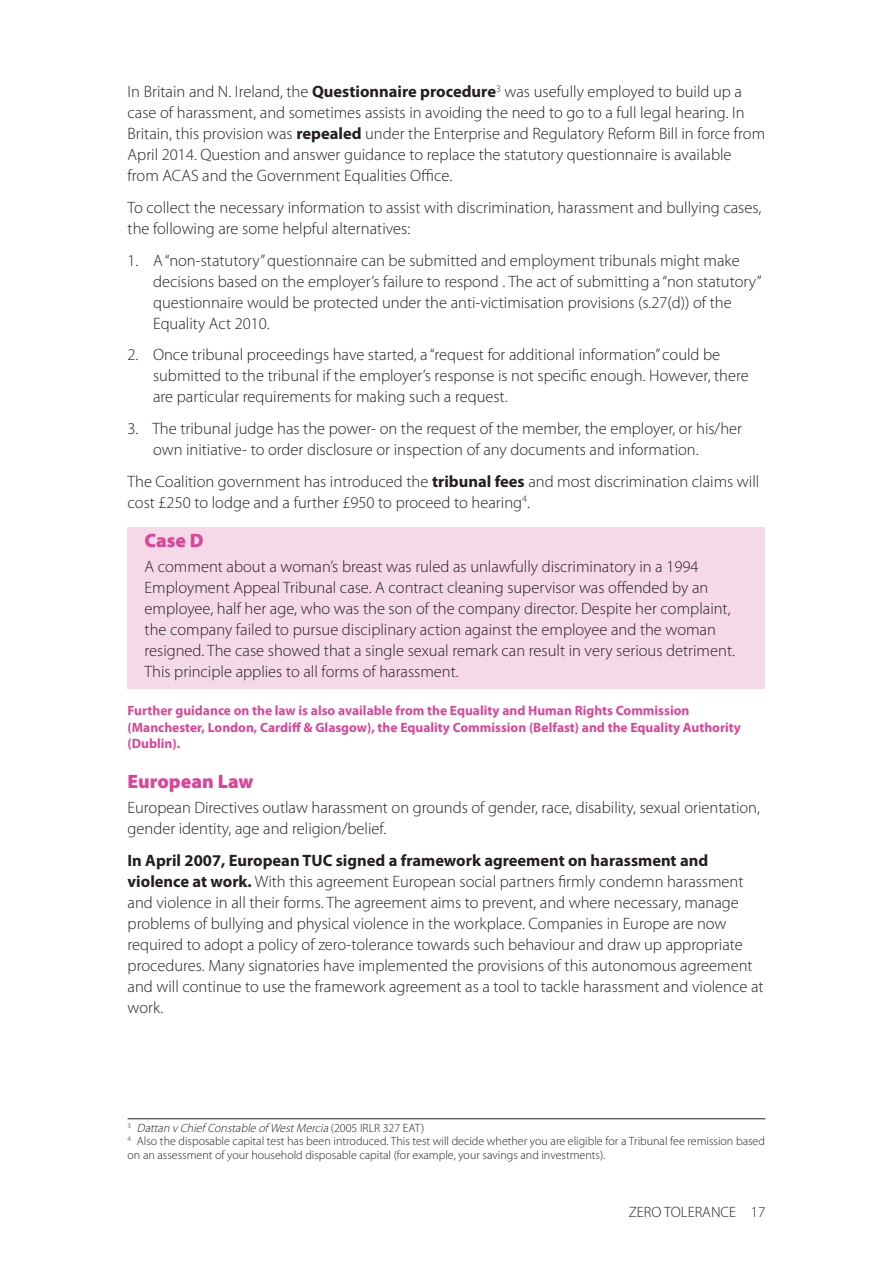
<style>
.page{position:relative;width:893px;height:1263px;background:#fff}
.page>*{position:absolute;margin:0;border:0;box-sizing:border-box;transform-origin:0 0}
.t1{font:900 19.5px "Myriad Pro";color:#da4599}
.t2{font:300 16.5px/21px "Myriad Pro";color:#231f20}
.t3{font:300 15px "Myriad Pro";color:#231f20}
.t4{font:700 13.5px/16.5px "Myriad Pro";color:#da4599}
.t5{font:300 12px/13.5px "Myriad Pro";color:#231f20}
.s1{font-weight:700}
.s2{font-style:italic}
</style>
<div class="page">
<div style="left:128px;top:527px;width:637px;height:162px;background:#f5d9e8"></div>
<hr style="left:128px;top:1118px;width:637px;height:1px;background:#231f20">
<p class="t2" style="left:128px;top:83px;width:639px">In Britain and N. Ireland, the <span class="s1">Questionnaire procedure</span><sup>3</sup> was usefully employed to build up a case of harassment, and sometimes assists in avoiding the need to go to a full legal hearing. In Britain, this provision was <span class="s1">repealed</span> under the Enterprise and Regulatory Reform Bill in force from April 2014. Question and answer guidance to replace the statutory questionnaire is available from ACAS and the Government Equalities Office.</p>
<p class="t2" style="left:128px;top:198px;width:635px">To collect the necessary information to assist with discrimination, harassment and bullying cases, the following are some helpful alternatives:</p>
<p class="t2" style="left:153px;top:251px;width:610px;text-indent:-26px">1. A“non-statutory”questionnaire can be submitted and employment tribunals might make decisions based on the employer’s failure to respond . The act of submitting a “non statutory” questionnaire would be protected under the anti-victimisation provisions (s.27(d)) of the Equality Act 2010.</p>
<p class="t2" style="left:153px;top:346px;width:597px;text-indent:-26px">2. Once tribunal proceedings have started, a “request for additional information” could be submitted to the tribunal if the employer’s response is not specific enough. However, there are particular requirements for making such a request.</p>
<p class="t2" style="left:153px;top:419px;width:591px;text-indent:-26px">3. The tribunal judge has the power- on the request of the member, the employer, or his/her own initiative- to order disclosure or inspection of any documents and information.</p>
<p class="t2" style="left:128px;top:472px;width:633px">The Coalition government has introduced the <span class="s1">tribunal fees</span> and most discrimination claims will cost £250 to lodge and a further £950 to proceed to hearing<sup>4</sup>.</p>
<p class="t1" style="left:145px;top:533px;width:61px">Case D</p>
<p class="t2" style="left:145px;top:558px;width:592px">A comment about a woman’s breast was ruled as unlawfully discriminatory in a 1994<br>Employment Appeal Tribunal case. A contract cleaning supervisor was offended by an employee, half her age, who was the son of the company director. Despite her complaint, the company failed to pursue disciplinary action against the employee and the woman resigned. The case showed that a single sexual remark can result in very serious detriment.<br>This principle applies to all forms of harassment.</p>
<p class="t4" style="left:128px;top:703px;width:615px">Further guidance on the law is also available from the Equality and Human Rights Commission (Manchester, London, Cardiff &amp; Glasgow), the Equality Commission (Belfast) and the Equality Authority (Dublin).</p>
<p class="t1" style="left:128px;top:774px;width:127px">European Law</p>
<p class="t2" style="left:128px;top:798px;width:634px">European Directives outlaw harassment on grounds of gender, race, disability, sexual orientation, gender identity, age and religion/belief.</p>
<p class="t2" style="left:128px;top:851px;width:638px"><span class="s1">In April 2007, European TUC signed a framework agreement on harassment and violence at work.</span> With this agreement European social partners firmly condemn harassment and violence in all their forms. The agreement aims to prevent, and where necessary, manage problems of bullying and physical violence in the workplace. Companies in Europe are now required to adopt a policy of zero-tolerance towards such behaviour and draw up appropriate procedures. Many signatories have implemented the provisions of this autonomous agreement and will continue to use the framework agreement as a tool to tackle harassment and violence at work.</p>
<p class="t5" style="left:128px;top:1122px;width:639px"><sup>3</sup> <span class="s2">Dattan v Chief Constable of West Mercia</span> ( 2 0 0 5 I R L R 3 2 7 E AT )<br><sup>4</sup> Also the disposable capital test has been introduced. This test will decide whether you are eligible for a Tribunal fee remission based on an assessment of your household disposable capital (for example, your savings and investments).</p>
<p class="t3" style="left:629px;top:1206px;width:138px">ZERO TOLERANCE 17</p>
</div>
